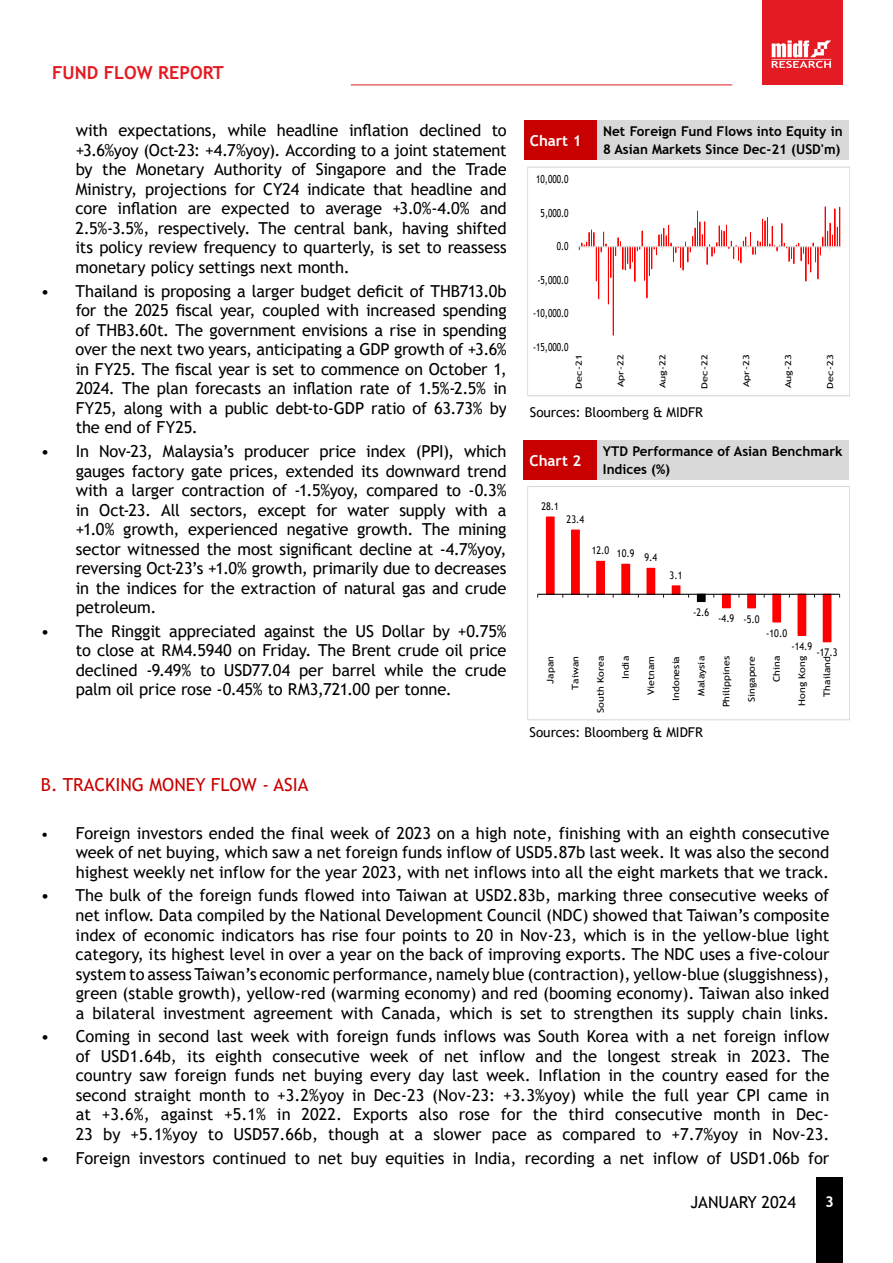
<style>
.page{position:relative;width:893px;height:1263px;background:#fff}
.page>*{position:absolute;margin:0;border:0;box-sizing:border-box;transform-origin:0 0}
.t1{font:18px "Trebuchet MS";color:#c80000}
.t2{font:700 18px "Trebuchet MS";color:#e41b23}
.t3{font:16.5px/19.5px "Trebuchet MS";color:#000;text-align:justify}
.t4{font:700 15px "Trebuchet MS";color:#fff}
.t5{font:700 13.5px/18px "Trebuchet MS";color:#000}
.t6{font:13.5px "Trebuchet MS";color:#000101}
.t7{font:11.1px "Trebuchet MS";letter-spacing:.005em;color:#000;scale:.75 1}
.t8{font:10.5px "Trebuchet MS";letter-spacing:.005em;color:#000;scale:.86 1}
.t9{font:9px "Trebuchet MS";letter-spacing:.005em;color:#000;scale:1.17 1}
.t10{font:8.25px "Trebuchet MS";letter-spacing:.005em;color:#000;scale:1.33 1}
.s1{font-size:15px}
</style>
<div class="page">
<div style="left:816px;top:1178px;width:27px;height:85px;background:#000"></div>
<hr style="left:351px;top:85px;width:381px;height:1px;background:#e41b23">
<div style="left:762px;top:0;width:80px;height:84px;background:#e41b23"></div>
<img style="left:771px;top:40px;width:61px;height:28px">
<div style="left:524px;top:120px;width:73px;height:40px;background:#c80000"></div>
<div style="left:597px;top:120px;width:252px;height:40px;background:#d9d9d9"></div>
<div style="left:524px;top:440px;width:73px;height:40px;background:#c80000"></div>
<div style="left:597px;top:440px;width:251px;height:40px;background:#d9d9d9"></div>
<hr style="left:579px;top:246px;width:262px;height:1px;background:#d9d9d9">
<svg style="left:578px;top:206px;width:262px;height:130px"></svg>
<div style="left:527px;top:167px;width:323px;height:229px;border:1px solid #d9d9d9"></div>
<div style="left:546px;top:517px;width:8px;height:77px;background:#f00"></div>
<div style="left:571px;top:530px;width:8px;height:64px;background:#f00"></div>
<div style="left:571px;top:530px;width:9px;height:65px;border:1px solid #f00"></div>
<div style="left:597px;top:561px;width:8px;height:33px;background:#f00"></div>
<div style="left:596px;top:561px;width:9px;height:34px;border:1px solid #f00"></div>
<div style="left:622px;top:564px;width:8px;height:30px;background:#f00"></div>
<div style="left:621px;top:564px;width:9px;height:31px;border:1px solid #f00"></div>
<div style="left:647px;top:568px;width:8px;height:26px;background:#f00"></div>
<div style="left:672px;top:586px;width:8px;height:8px;background:#f00"></div>
<div style="left:672px;top:585px;width:8px;height:10px;border:1px solid #f00"></div>
<div style="left:697px;top:594px;width:8px;height:7px;background:#000"></div>
<div style="left:697px;top:594px;width:8px;height:8px;border:1px solid #000"></div>
<div style="left:722px;top:594px;width:8px;height:14px;background:#f00"></div>
<div style="left:722px;top:594px;width:9px;height:14px;border:1px solid #f00"></div>
<div style="left:748px;top:594px;width:8px;height:14px;background:#f00"></div>
<div style="left:747px;top:594px;width:9px;height:14px;border:1px solid #f00"></div>
<div style="left:773px;top:594px;width:8px;height:28px;background:#f00"></div>
<div style="left:772px;top:594px;width:9px;height:28px;border:1px solid #f00"></div>
<div style="left:798px;top:594px;width:8px;height:41px;background:#f00"></div>
<div style="left:823px;top:594px;width:8px;height:48px;background:#f00"></div>
<hr style="left:538px;top:594px;width:302px;height:1px;background:#000">
<div style="left:527px;top:486px;width:323px;height:234px;border:1px solid #d9d9d9"></div>
<p class="t2" style="left:52px;top:61px;width:173px">FUND FLOW REPORT</p>
<p class="t3" style="left:76px;top:121px;width:433px">with expectations, while headline inflation declined to +3.6%yoy (Oct-23: +4.7%yoy). According to a joint statement by the Monetary Authority of Singapore and the Trade Ministry, projections for CY24 indicate that headline and core inflation are expected to average +3.0%-4.0% and 2.5%-3.5%, respectively. The central bank, having shifted its policy review frequency to quarterly, is set to reassess monetary policy settings next month.</p>
<p class="t3" style="left:76px;top:281px;width:433px;text-indent:-35px">• Thailand is proposing a larger budget deficit of THB713.0b for the 2025 fiscal year, coupled with increased spending of THB3.60t. The government envisions a rise in spending over the next two years, anticipating a GDP growth of +3.6% in FY25. The fiscal year is set to commence on October 1, 2024. The plan forecasts an inflation rate of 1.5%-2.5% in FY25, along with a public debt-to-GDP ratio of 63.73% by the end of FY25.</p>
<p class="t3" style="left:76px;top:441px;width:432px;text-indent:-35px">• In Nov-23, Malaysia’s producer price index (PPI), which gauges factory gate prices, extended its downward trend with a larger contraction of -1.5%yoy, compared to -0.3% in Oct-23. All sectors, except for water supply with a +1.0% growth, experienced negative growth. The mining sector witnessed the most significant decline at -4.7%yoy, reversing Oct-23’s +1.0% growth, primarily due to decreases in the indices for the extraction of natural gas and crude petroleum.</p>
<p class="t3" style="left:76px;top:621px;width:432px;text-indent:-35px">• The Ringgit appreciated against the US Dollar by +0.75% to close at RM4.5940 on Friday. The Brent crude oil price declined -9.49% to USD77.04 per barrel while the crude palm oil price rose -0.45% to RM3,721.00 per tonne.</p>
<p class="t4" style="left:530px;top:131px;width:53px">Chart 1</p>
<p class="t5" style="left:603px;top:122px;width:241px">Net Foreign Fund Flows into Equity in<br>8 Asian Markets Since Dec-21 (USD'm)</p>
<p class="t7" style="left:536px;top:172px;width:45px">10,000.0</p>
<p class="t7" style="left:541px;top:206px;width:39px">5,000.0</p>
<p class="t7" style="left:557px;top:239px;width:17px">0.0</p>
<p class="t7" style="left:537px;top:273px;width:43px">-5,000.0</p>
<p class="t7" style="left:533px;top:307px;width:49px">-10,000.0</p>
<p class="t7" style="left:533px;top:340px;width:49px">-15,000.0</p>
<p class="t10" style="left:574px;top:389px;width:27px;rotate:-90deg">Dec-21</p>
<p class="t10" style="left:615px;top:387px;width:26px;rotate:-90deg">Apr-22</p>
<p class="t10" style="left:657px;top:388px;width:27px;rotate:-90deg">Aug-22</p>
<p class="t10" style="left:699px;top:389px;width:27px;rotate:-90deg">Dec-22</p>
<p class="t10" style="left:741px;top:387px;width:26px;rotate:-90deg">Apr-23</p>
<p class="t10" style="left:783px;top:388px;width:27px;rotate:-90deg">Aug-23</p>
<p class="t10" style="left:825px;top:389px;width:27px;rotate:-90deg">Dec-23</p>
<p class="t6" style="left:530px;top:403px;width:175px">Sources: Bloomberg &amp; MIDFR</p>
<p class="t4" style="left:530px;top:451px;width:53px">Chart 2</p>
<p class="t5" style="left:603px;top:443px;width:241px">YTD Performance of Asian Benchmark<br>Indices (%)</p>
<p class="t8" style="left:541px;top:499px;width:22px">28.1</p>
<p class="t8" style="left:567px;top:513px;width:22px">23.4</p>
<p class="t8" style="left:592px;top:547px;width:78px">12.0 10.9 9.4</p>
<p class="t8" style="left:670px;top:568px;width:16px">3.1</p>
<p class="t8" style="left:693px;top:606px;width:20px">-2.6</p>
<p class="t8" style="left:718px;top:612px;width:49px">-4.9 -5.0</p>
<p class="t8" style="left:766px;top:626px;width:26px">-10.0</p>
<p class="t8" style="left:791px;top:640px;width:26px">-14.9</p>
<p class="t8" style="left:817px;top:646px;width:26px">-17.3</p>
<p class="t9" style="left:545px;top:684px;width:25px;rotate:-90deg">Japan</p>
<p class="t9" style="left:570px;top:690px;width:31px;rotate:-90deg">Taiwan</p>
<p class="t9" style="left:595px;top:713px;width:50px;rotate:-90deg">South Korea</p>
<p class="t9" style="left:620px;top:679px;width:21px;rotate:-90deg">India</p>
<p class="t9" style="left:645px;top:695px;width:35px;rotate:-90deg">Vietnam</p>
<p class="t9" style="left:670px;top:701px;width:40px;rotate:-90deg">Indonesia</p>
<p class="t9" style="left:696px;top:696px;width:36px;rotate:-90deg">Malaysia</p>
<p class="t9" style="left:721px;top:707px;width:46px;rotate:-90deg">Philippines</p>
<p class="t9" style="left:746px;top:702px;width:41px;rotate:-90deg">Singapore</p>
<p class="t9" style="left:771px;top:682px;width:24px;rotate:-90deg">China</p>
<p class="t9" style="left:796px;top:706px;width:44px;rotate:-90deg">Hong Kong</p>
<p class="t9" style="left:821px;top:697px;width:36px;rotate:-90deg">Thailand</p>
<p class="t6" style="left:530px;top:723px;width:175px">Sources: Bloomberg &amp; MIDFR</p>
<p class="t1" style="left:41px;top:773px;width:269px">B. TRACKING MONEY FLOW - ASIA</p>
<p class="t3" style="left:76px;top:823px;width:755px;text-indent:-35px"><span class="s1">•</span> Foreign investors ended the final week of 2023 on a high note, finishing with an eighth consecutive week of net buying, which saw a net foreign funds inflow of USD5.87b last week. It was also the second highest weekly net inflow for the year 2023, with net inflows into all the eight markets that we track.</p>
<p class="t3" style="left:76px;top:886px;width:755px;text-indent:-35px">• The bulk of the foreign funds flowed into Taiwan at USD2.83b, marking three consecutive weeks of net inflow. Data compiled by the National Development Council (NDC) showed that Taiwan’s composite index of economic indicators has rise four points to 20 in Nov-23, which is in the yellow-blue light category, its highest level in over a year on the back of improving exports. The NDC uses a five-colour system to assess Taiwan’s economic performance, namely blue (contraction), yellow-blue (sluggishness), green (stable growth), yellow-red (warming economy) and red (booming economy). Taiwan also inked a bilateral investment agreement with Canada, which is set to strengthen its supply chain links.</p>
<p class="t3" style="left:76px;top:1026px;width:755px;text-indent:-35px">• Coming in second last week with foreign funds inflows was South Korea with a net foreign inflow of USD1.64b, its eighth consecutive week of net inflow and the longest streak in 2023. The country saw foreign funds net buying every day last week. Inflation in the country eased for the second straight month to +3.2%yoy in Dec-23 (Nov-23: +3.3%yoy) while the full year CPI came in at +3.6%, against +5.1% in 2022. Exports also rose for the third consecutive month in Dec-23 by +5.1%yoy to USD57.66b, though at a slower pace as compared to +7.7%yoy in Nov-23.</p>
<p class="t3" style="left:41px;top:1148px;width:790px">• Foreign investors continued to net buy equities in India, recording a net inflow of USD1.06b for</p>
<p class="t3" style="left:690px;top:1193px;width:107px">JANUARY 2024</p>
<p class="t4" style="left:825px;top:1192px;width:10px">3</p>
</div>
